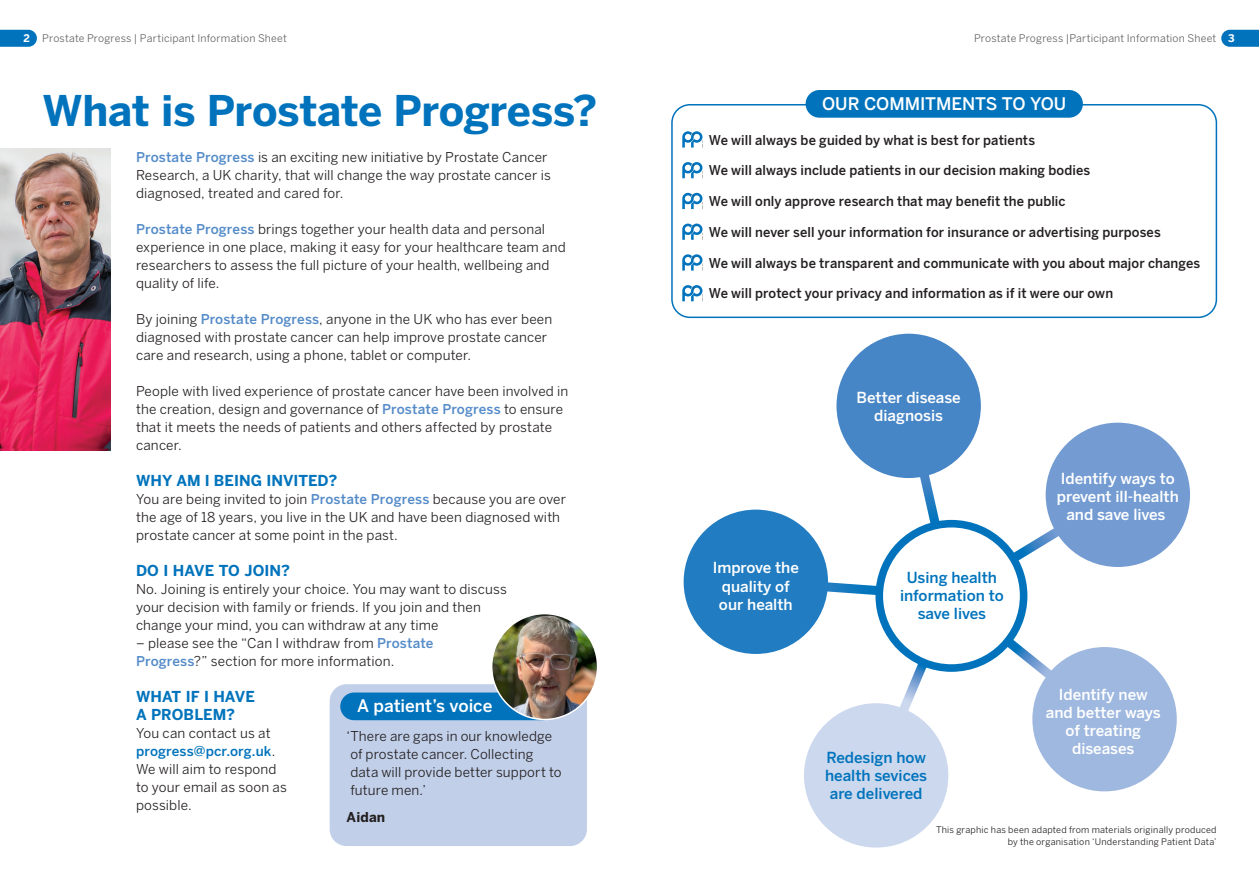
<style>
.page{position:relative;width:1259px;height:893px;background:#fff}
.page>*{position:absolute;margin:0;border:0;box-sizing:border-box;transform-origin:0 0}
.t1{font:700 42px "Benton Sans";letter-spacing:-.01em;color:#0073bc}
.t2{font:500 17.25px "Benton Sans";letter-spacing:-.005em;color:#fff}
.t3{font:500 15.15px/18.1px "Benton Sans";color:#fff;text-align:center}
.t4{font:500 15.15px/18.1px "Benton Sans";color:#0073bc;text-align:center}
.body{font:700 15px/18px "Benton Sans";color:#0073bc}
.body-2{font:13.5px/18px "Benton Sans";letter-spacing:.01em;color:#231f20}
.t5{font:500 13.5px "Benton Sans";letter-spacing:.01em;color:#231f20;scale:.96 1}
.t6{font:700 13.5px "Benton Sans";letter-spacing:.01em;color:#231f20}
.t7{font:10.5px "Benton Sans";letter-spacing:.02em;color:#636366}
.body-3{font:9px/12px "Benton Sans";letter-spacing:.025em;color:#231f20;text-align:right}
.s1{font-weight:700;color:#fff}
.s2{font-weight:500;color:#548bc8}
.s3{font-weight:500;color:#0073bc}
</style>
<div class="page">
<svg style="left:755px;top:414px;width:365px;height:363px"></svg>
<div style="left:879px;top:524px;width:144px;height:144px;background:#fff;border-radius:50%"></div>
<div style="left:875px;top:520px;width:152px;height:152px;border:8px solid #0073bc;border-radius:50%"></div>
<div style="left:836px;top:334px;width:145px;height:144px;background:#4786c6;border-radius:50%"></div>
<div style="left:1045px;top:423px;width:145px;height:144px;background:#749cd2;border-radius:50%"></div>
<div style="left:683px;top:510px;width:145px;height:144px;background:#217cc1;border-radius:50%"></div>
<div style="left:804px;top:703px;width:144px;height:144px;background:#ccd8ed;border-radius:50%"></div>
<div style="left:1032px;top:647px;width:144px;height:144px;background:#9fb8df;border-radius:50%"></div>
<div style="left:671px;top:104px;width:546px;height:214px;border:2px solid #0073bc;border-radius:18px"></div>
<div style="left:330px;top:684px;width:257px;height:162px;background:#c1cfe9;border-radius:17px"></div>
<div style="left:340px;top:692px;width:197px;height:28px;background:#0073bc"></div>
<img style="left:492px;top:614px;width:105px;height:105px;border-radius:53px">
<div style="left:491px;top:613px;width:107px;height:107px;border:2px solid #fff;border-radius:50%"></div>
<div style="left:805px;top:90px;width:278px;height:28px;background:#0073bc;border-radius:14px"></div>
<svg style="left:682px;top:131px;width:20px;height:17px"></svg>
<svg style="left:682px;top:162px;width:20px;height:16px"></svg>
<svg style="left:682px;top:193px;width:20px;height:16px"></svg>
<svg style="left:682px;top:224px;width:20px;height:16px"></svg>
<svg style="left:682px;top:254px;width:20px;height:17px"></svg>
<svg style="left:682px;top:285px;width:20px;height:16px"></svg>
<img style="left:0;top:149px;width:111px;height:301px">
<svg style="left:0;top:30px;width:37px;height:17px"></svg>
<svg style="left:1221px;top:30px;width:38px;height:17px"></svg>
<p class="t7" style="left:23px;top:32px;width:265px"><span class="s1">2</span> Prostate Progress | Participant Information Sheet</p>
<p class="t7" style="left:974px;top:32px;width:262px">Prostate Progress |Participant Information Sheet <span class="s1">3</span></p>
<p class="t1" style="left:43px;top:84px;width:556px">What is Prostate Progress?</p>
<p class="body-2" style="left:136px;top:148px;width:416px"><span class="s2">Prostate Progress</span> is an exciting new initiative by Prostate Cancer<br>Research, a UK charity, that will change the way prostate cancer is diagnosed, treated and cared for.</p>
<p class="body-2" style="left:136px;top:220px;width:431px"><span class="s2">Prostate Progress</span> brings together your health data and personal experience in one place, making it easy for your healthcare team and researchers to assess the full picture of your health, wellbeing and quality of life.</p>
<p class="body-2" style="left:136px;top:310px;width:418px">By joining <span class="s2">Prostate Progress</span>, anyone in the UK who has ever been diagnosed with prostate cancer can help improve prostate cancer care and research, using a phone, tablet or computer.</p>
<p class="body-2" style="left:136px;top:382px;width:434px">People with lived experience of prostate cancer have been involved in the creation, design and governance of <span class="s2">Prostate Progress</span> to ensure that it meets the needs of patients and others affected by prostate cancer.</p>
<p class="body" style="left:136px;top:472px;width:203px">WHY AM I BEING INVITED?</p>
<p class="body-2" style="left:136px;top:490px;width:431px">You are being invited to join <span class="s2">Prostate Progress</span> because you are over the age of 18 years, you live in the UK and have been diagnosed with prostate cancer at some point in the past.</p>
<p class="body" style="left:136px;top:562px;width:155px">DO I HAVE TO JOIN?</p>
<p class="body-2" style="left:136px;top:580px;width:372px">No. Joining is entirely your choice. You may want to discuss your decision with family or friends. If you join and then change your mind, you can withdraw at any time</p>
<p class="body-2" style="left:136px;top:634px;width:299px">– please see the “Can I withdraw from <span class="s2">Prostate<br>Progress</span>?” section for more information.</p>
<p class="body" style="left:136px;top:688px;width:120px">WHAT IF I HAVE<br>A PROBLEM?</p>
<p class="body-2" style="left:136px;top:724px;width:152px">You can contact us at <span class="s3">progress@pcr.org.uk</span>.<br>We will aim to respond to your email as soon as possible.</p>
<p class="t2" style="left:357px;top:695px;width:137px">A patient’s voice</p>
<p class="body-2" style="left:347px;top:728px;width:216px">‘There are gaps in our knowledge of prostate cancer. Collecting<br>data will provide better support to future men.’</p>
<p class="t6" style="left:347px;top:809px;width:40px">Aidan</p>
<p class="t2" style="left:822px;top:93px;width:246px">OUR COMMITMENTS TO YOU</p>
<p class="t5" style="left:709px;top:131px;width:341px">We will always be guided by what is best for patients</p>
<p class="t5" style="left:709px;top:162px;width:399px">We will always include patients in our decision making bodies</p>
<p class="t5" style="left:709px;top:193px;width:373px">We will only approve research that may benefit the public</p>
<p class="t5" style="left:709px;top:224px;width:472px">We will never sell your information for insurance or advertising purposes</p>
<p class="t5" style="left:709px;top:254px;width:513px">We will always be transparent and communicate with you about major changes</p>
<p class="t5" style="left:709px;top:285px;width:423px">We will protect your privacy and information as if it were our own</p>
<p class="t3" style="left:712px;top:559px;width:88px">Improve the quality of our health</p>
<p class="t3" style="left:856px;top:389px;width:106px">Better disease diagnosis</p>
<p class="t4" style="left:900px;top:568px;width:105px">Using health information to save lives</p>
<p class="t4" style="left:825px;top:749px;width:103px">Redesign how health sevices are delivered</p>
<p class="t3" style="left:1057px;top:469px;width:123px">Identify ways to prevent ill-health and save lives</p>
<p class="t3" style="left:1045px;top:685px;width:116px">Identify new and better ways of treating diseases</p>
<p class="body-3" style="left:936px;top:824px;width:282px">This graphic has been adapted from materials originally produced by the organisation ‘Understanding Patient Data’</p>
</div>
